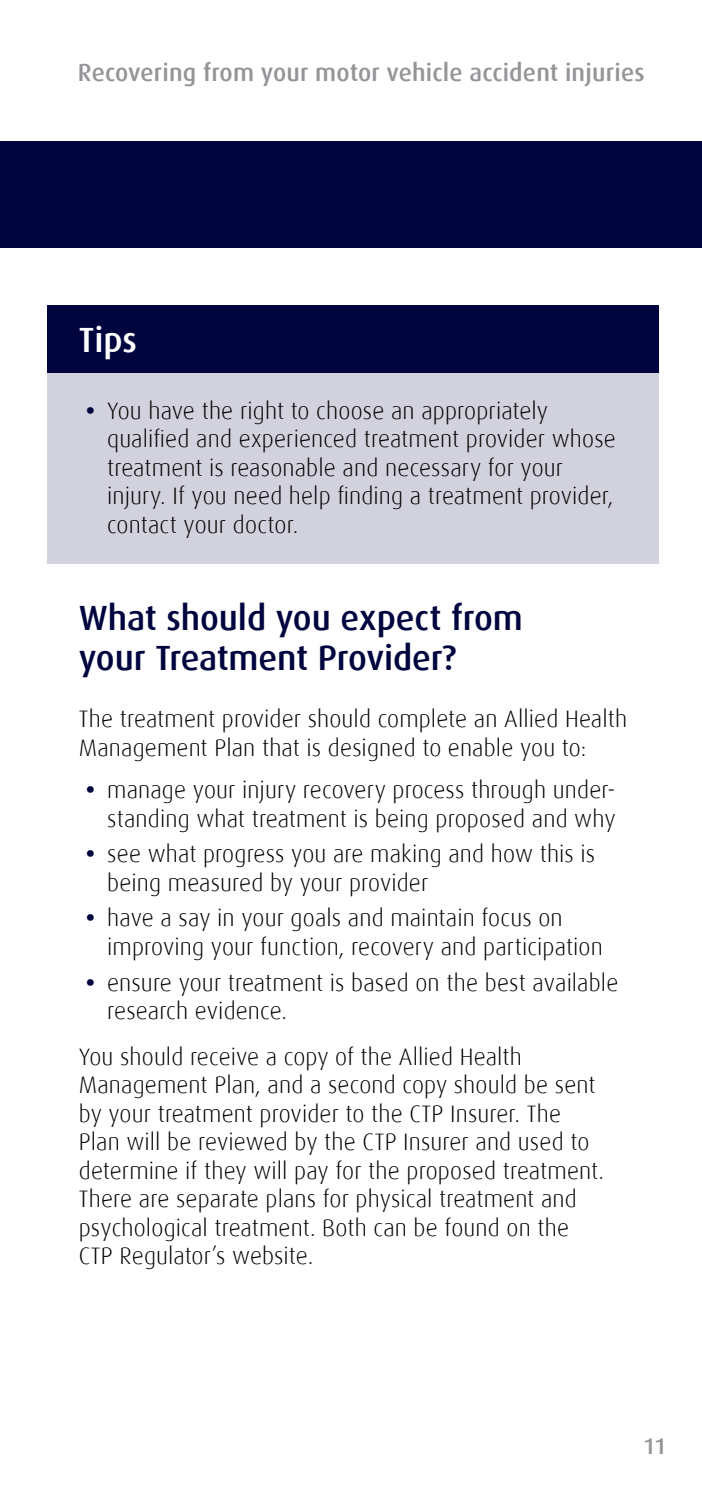
<style>
.page{position:relative;width:702px;height:1489px;background:#fff}
.page>*{position:absolute;margin:0;border:0;box-sizing:border-box;transform-origin:0 0}
.t1{font:500 35px/40px "Dax";letter-spacing:-.005em;color:#00053e}
.t2{font:500 35px "Dax";color:#fff}
.t3{font:500 24.5px "Dax";letter-spacing:.005em;color:#939598}
.t4{font:300 23.75px/28.5px "Dax";letter-spacing:.005em;color:#000}
.t5{font:500 22.5px "Dax";color:#939598}
.s1{font-weight:700;color:#00053e}
</style>
<div class="page">
<div style="left:0;top:142px;width:702px;height:106px;background:#00053e"></div>
<div style="left:47px;top:305px;width:611px;height:258px;background:#d2d2de"></div>
<div style="left:47px;top:305px;width:611px;height:67px;background:#00053e"></div>
<p class="t3" style="left:78px;top:59px;width:568px">Recovering from your motor vehicle accident injuries</p>
<h1 class="t2" style="left:79px;top:320px;width:60px">Tips</h1>
<p class="t4" style="left:107px;top:397px;width:510px;text-indent:-21px"><span class="s1">•</span> You have the right to choose an appropriately qualified and experienced treatment provider whose treatment is reasonable and necessary for your injury. If you need help finding a treatment provider, contact your doctor.</p>
<h1 class="t1" style="left:79px;top:598px;width:445px">What should you expect from your Treatment Provider?</h1>
<p class="t4" style="left:79px;top:704px;width:550px">The treatment provider should complete an Allied Health<br>Management Plan that is designed to enable you to:</p>
<p class="t4" style="left:86px;top:776px;width:531px;text-align:right"><span class="s1">•</span> manage your injury recovery process through under&shy;standing what treatment is being proposed and why</p>
<p class="t4" style="left:107px;top:840px;width:489px;text-indent:-21px"><span class="s1">•</span> see what progress you are making and how this is being measured by your provider</p>
<p class="t4" style="left:107px;top:904px;width:497px;text-indent:-21px"><span class="s1">•</span> have a say in your goals and maintain focus on improving your function, recovery and participation</p>
<p class="t4" style="left:107px;top:968px;width:512px;text-indent:-21px"><span class="s1">•</span> ensure your treatment is based on the best available research evidence.</p>
<p class="t4" style="left:79px;top:1042px;width:526px">You should receive a copy of the Allied Health Management Plan, and a second copy should be sent by your treatment provider to the CTP Insurer. The Plan will be reviewed by the CTP Insurer and used to determine if they will pay for the proposed treatment.<br>There are separate plans for physical treatment and psychological treatment. Both can be found on the CTP Regulator’s website.</p>
<p class="t5" style="left:643px;top:1432px;width:25px">11</p>
</div>
